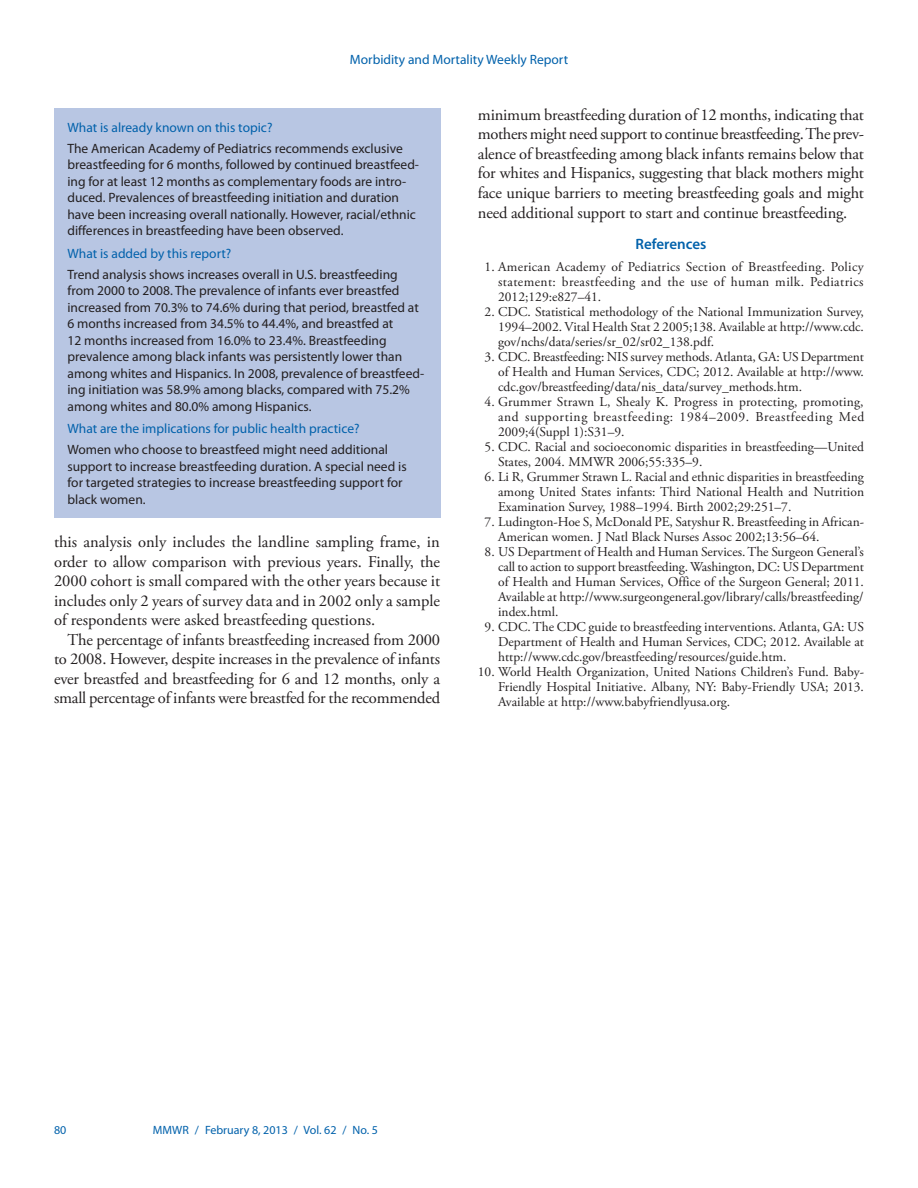
<style>
.page{position:relative;width:918px;height:1188px;background:#fff}
.page>*{position:absolute;margin:0;border:0;box-sizing:border-box;transform-origin:0 0}
.body_copy{font:16.5px/19.5px "Adobe Garamond Pro";letter-spacing:-.01em;color:#231f20;text-align:justify}
.headline3{font:600 15px "Myriad Pro";color:#0161ab}
.reference_text_1-99{font:13.5px/15px "Adobe Garamond Pro";color:#231f20;text-align:justify}
.fb_answer{font:13.5px/16.5px "Myriad Pro";color:#231f20}
.fb_question{font:13.5px "Myriad Pro";color:#0161ab}
.footer_left{font:12px "Myriad Pro";color:#0161ab}
</style>
<div class="page">
<div style="left:54px;top:108px;width:386px;height:409px;background:#b8c6e3"></div>
<p class="fb_question" style="left:350px;top:51px;width:220px">Morbidity and Mortality Weekly Report</p>
<p class="fb_question" style="left:68px;top:119px;width:206px">What is already known on this topic?</p>
<p class="fb_answer" style="left:68px;top:140px;width:353px">The American Academy of Pediatrics recommends exclusive breastfeeding for 6 months, followed by continued breastfeed&shy;ing for at least 12 months as complementary foods are intro&shy;duced. Prevalences of breastfeeding initiation and duration have been increasing overall nationally. However, racial/ethnic differences in breastfeeding have been observed.</p>
<p class="fb_question" style="left:68px;top:245px;width:165px">What is added by this report?</p>
<p class="fb_answer" style="left:68px;top:266px;width:358px">Trend analysis shows increases overall in U.S. breastfeeding from 2000 to 2008. The prevalence of infants ever breastfed increased from 70.3% to 74.6% during that period, breastfed at 6 months increased from 34.5% to 44.4%, and breastfed at<br>12 months increased from 16.0% to 23.4%. Breastfeeding prevalence among black infants was persistently lower than among whites and Hispanics. In 2008, prevalence of breastfeed&shy;ing initiation was 58.9% among blacks, compared with 75.2% among whites and 80.0% among Hispanics.</p>
<p class="fb_question" style="left:68px;top:420px;width:294px">What are the implications for public health practice?</p>
<p class="fb_answer" style="left:68px;top:441px;width:341px">Women who choose to breastfeed might need additional support to increase breastfeeding duration. A special need is for targeted strategies to increase breastfeeding support for black women.</p>
<p class="body_copy" style="left:54px;top:533px;width:388px">this analysis only includes the landline sampling frame, in order to allow comparison with previous years. Finally, the 2000 cohort is small compared with the other years because it includes only 2 years of survey data and in 2002 only a sample of respondents were asked breastfeeding questions.</p>
<p class="body_copy" style="left:54px;top:630px;width:388px;text-indent:13px">The percentage of infants breastfeeding increased from 2000 to 2008. However, despite increases in the prevalence of infants ever breastfed and breastfeeding for 6 and 12 months, only a small percentage of infants were breastfed for the recommended</p>
<p class="body_copy" style="left:478px;top:106px;width:388px">minimum breastfeeding duration of 12 months, indicating that mothers might need support to continue breastfeeding. The prev&shy;alence of breastfeeding among black infants remains below that for whites and Hispanics, suggesting that black mothers might face unique barriers to meeting breastfeeding goals and might need additional support to start and continue breastfeeding.</p>
<p class="headline3" style="left:636px;top:234px;width:72px">References</p>
<p class="reference_text_1-99" style="left:498px;top:259px;width:367px;text-indent:-14px">1. American Academy of Pediatrics Section of Breastfeeding. Policy statement: breastfeeding and the use of human milk. Pediatrics 2012;129:e827–41.</p>
<p class="reference_text_1-99" style="left:498px;top:304px;width:367px;text-indent:-14px">2. CDC. Statistical methodology of the National Immunization Survey, 1994–2002. Vital Health Stat 2 2005;138. Available at http://www.cdc. gov/nchs/data/series/sr_02/sr02_138.pdf.</p>
<p class="reference_text_1-99" style="left:498px;top:349px;width:367px;text-indent:-14px">3. CDC. Breastfeeding: NIS survey methods. Atlanta, GA: US Department of Health and Human Services, CDC; 2012. Available at http://www. cdc.gov/breastfeeding/data/nis_data/survey_methods.htm.</p>
<p class="reference_text_1-99" style="left:498px;top:394px;width:368px;text-indent:-14px">4. Grummer Strawn L, Shealy K. Progress in protecting, promoting, and supporting breastfeeding: 1984–2009. Breastfeeding Med 2009;4(Suppl 1):S31–9.</p>
<p class="reference_text_1-99" style="left:498px;top:439px;width:367px;text-indent:-14px">5. CDC. Racial and socioeconomic disparities in breastfeeding—United<br>States, 2004. MMWR 2006;55:335–9.</p>
<p class="reference_text_1-99" style="left:498px;top:469px;width:368px;text-indent:-14px">6. Li R, Grummer Strawn L. Racial and ethnic disparities in breastfeeding among United States infants: Third National Health and Nutrition Examination Survey, 1988–1994. Birth 2002;29:251–7.</p>
<p class="reference_text_1-99" style="left:498px;top:514px;width:367px;text-indent:-14px">7. Ludington-Hoe S, McDonald PE, Satyshur R. Breastfeeding in African-<br>American women. J Natl Black Nurses Assoc 2002;13:56–64.</p>
<p class="reference_text_1-99" style="left:498px;top:544px;width:367px;text-indent:-14px">8. US Department of Health and Human Services. The Surgeon General’s call to action to support breastfeeding. Washington, DC: US Department of Health and Human Services, Office of the Surgeon General; 2011.<br>Available at http://www.surgeongeneral.gov/library/calls/breastfeeding/ index.html.</p>
<p class="reference_text_1-99" style="left:498px;top:619px;width:367px;text-indent:-14px">9. CDC. The CDC guide to breastfeeding interventions. Atlanta, GA: US Department of Health and Human Services, CDC; 2012. Available at http://www.cdc.gov/breastfeeding/resources/guide.htm.</p>
<p class="reference_text_1-99" style="left:498px;top:664px;width:367px;text-indent:-20px">10. World Health Organization, United Nations Children’s Fund. Baby-Friendly Hospital Initiative. Albany, NY: Baby-Friendly USA; 2013.<br>Available at http://www.babyfriendlyusa.org.</p>
<p class="footer_left" style="left:54px;top:1123px;width:14px">80</p>
<p class="footer_left" style="left:153px;top:1123px;width:227px">MMWR / February 8, 2013 / Vol. 62 / No. 5</p>
</div>
